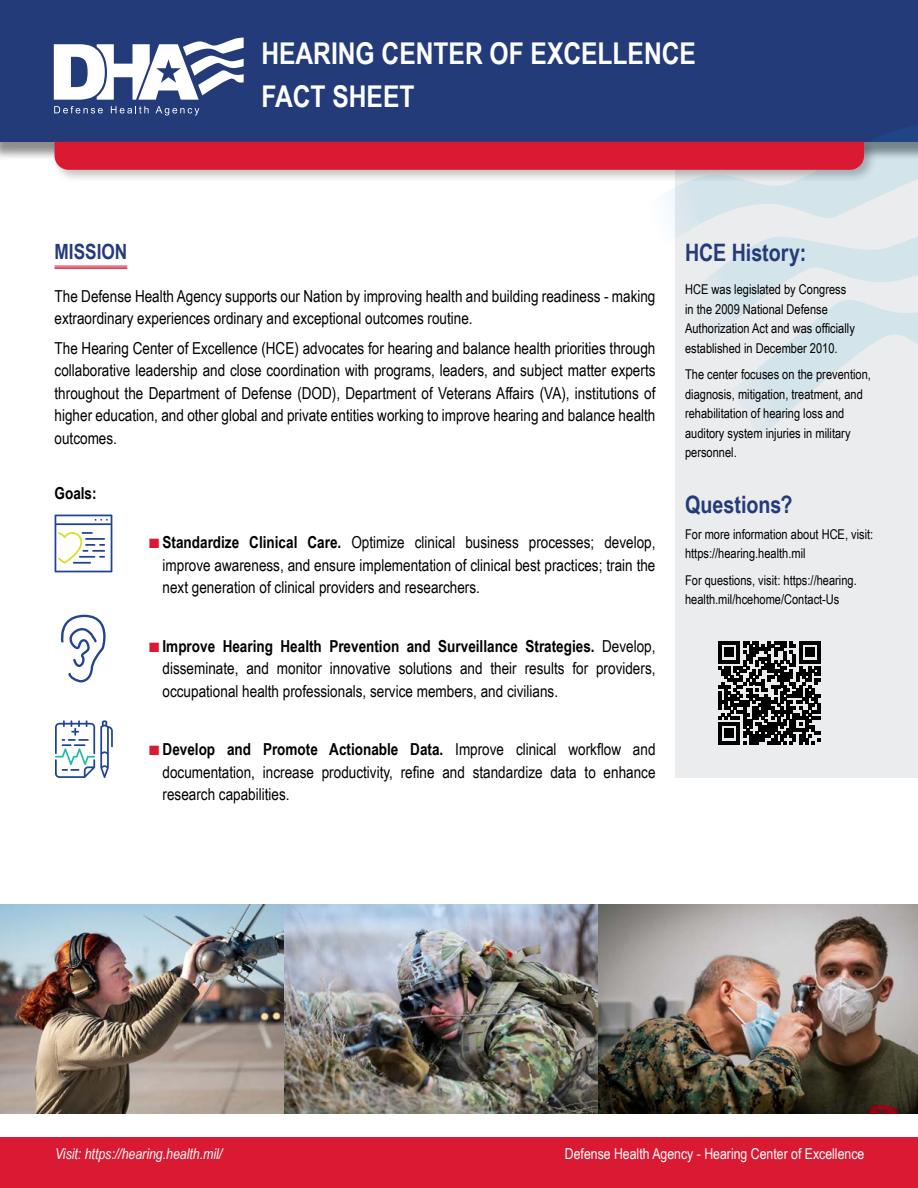
<style>
.page{position:relative;width:918px;height:1188px;background:#fff}
.page>*{position:absolute;margin:0;border:0;box-sizing:border-box;transform-origin:0 0}
.Headers{font:700 30px "Arial Narrow";color:#fff}
.CapHeaders{font:700 24px "Arial Narrow";color:#243b7a}
.Achievements_To_Date{font:700 21px "Arial Narrow";color:#243b7a}
.BulletedCopy{font:16.5px/22.5px "Arial Narrow";color:#000;text-align:justify}
.BodyCopy{font:16.5px/22.5px "Arial Narrow";color:#000}
.SubHead{font:700 16.5px "Arial Narrow";color:#000}
.FooterName{font:15px "Arial Narrow";color:#fff}
.URL{font:italic 15px "Arial Narrow";color:#fff}
.EmailAndSuch{font:13.5px/19.5px "Arial Narrow";color:#000}
.s1{color:#da1a32}
.s2{font-weight:700}
</style>
<div class="page">
<div style="left:675px;top:130px;width:243px;height:648px;background:#ebeced"></div>
<div style="left:0;top:0;width:918px;height:142px;background:#243b7a"></div>
<div style="left:0;top:1138px;width:918px;height:50px;background:#da1a32"></div>
<svg style="left:55px;top:515px;width:57px;height:57px"></svg>
<svg style="left:55px;top:720px;width:58px;height:58px"></svg>
<svg style="left:54px;top:106px;width:49px;height:7px"></svg>
<svg style="left:111px;top:106px;width:38px;height:7px"></svg>
<svg style="left:156px;top:106px;width:43px;height:10px"></svg>
<svg style="left:54px;top:38px;width:190px;height:62px"></svg>
<svg style="left:55px;top:141px;width:863px;height:296px"></svg>
<svg style="left:60px;top:615px;width:46px;height:67px"></svg>
<svg style="left:718px;top:642px;width:103px;height:102px"></svg>
<img style="left:0;top:905px;width:583px;height:209px">
<img style="left:583px;top:905px;width:335px;height:209px">
<p class="Headers" style="left:261px;top:31px;width:436px">HEARING CENTER OF EXCELLENCE</p>
<p class="Headers" style="left:261px;top:73px;width:155px">FACT SHEET</p>
<p class="Achievements_To_Date" style="left:55px;top:236px;width:74px">MISSION</p>
<p class="BodyCopy" style="left:55px;top:284px;width:602px">The Defense Health Agency supports our Nation by improving health and building readiness - making extraordinary experiences ordinary and exceptional outcomes routine.</p>
<p class="BodyCopy" style="left:55px;top:336px;width:603px;text-align:justify">The Hearing Center of Excellence (HCE) advocates for hearing and balance health priorities through collaborative leadership and close coordination with programs, leaders, and subject matter experts throughout the Department of Defense (DOD), Department of Veterans Affairs (VA), institutions of higher education, and other global and private entities working to improve hearing and balance health outcomes.</p>
<p class="SubHead" style="left:55px;top:481px;width:44px">Goals:</p>
<p class="BulletedCopy" style="left:163px;top:531px;width:494px;text-indent:-14px"><span class="s1">■</span> <span class="s2">Standardize Clinical Care.</span> Optimize clinical business processes; develop, improve awareness, and ensure implementation of clinical best practices; train the next generation of clinical providers and researchers.</p>
<p class="BulletedCopy" style="left:163px;top:634px;width:494px;text-indent:-14px"><span class="s1">■</span> <span class="s2">Improve Hearing Health Prevention and Surveillance Strategies.</span> Develop, disseminate, and monitor innovative solutions and their results for providers, occupational health professionals, service members, and civilians.</p>
<p class="BulletedCopy" style="left:163px;top:738px;width:494px;text-indent:-14px"><span class="s1">■</span> <span class="s2">Develop and Promote Actionable Data.</span> Improve clinical workflow and documentation, increase productivity, refine and standardize data to enhance research capabilities.</p>
<p class="CapHeaders" style="left:685px;top:235px;width:123px">HCE History:</p>
<p class="EmailAndSuch" style="left:685px;top:279px;width:171px">HCE was legislated by Congress in the 2009 National Defense<br>Authorization Act and was officially established in December 2010.</p>
<p class="EmailAndSuch" style="left:685px;top:364px;width:187px">The center focuses on the prevention, diagnosis, mitigation, treatment, and rehabilitation of hearing loss and auditory system injuries in military personnel.</p>
<p class="CapHeaders" style="left:685px;top:486px;width:109px">Questions?</p>
<p class="EmailAndSuch" style="left:685px;top:524px;width:190px">For more information about HCE, visit: https://hearing.health.mil</p>
<p class="EmailAndSuch" style="left:685px;top:569px;width:173px">For questions, visit: https://hearing. health.mil/hcehome/Contact-Us</p>
<p class="URL" style="left:55px;top:1143px;width:169px">Visit: https://hearing.health.mil/</p>
<p class="FooterName" style="left:565px;top:1142px;width:301px">Defense Health Agency - Hearing Center of Excellence</p>
</div>
